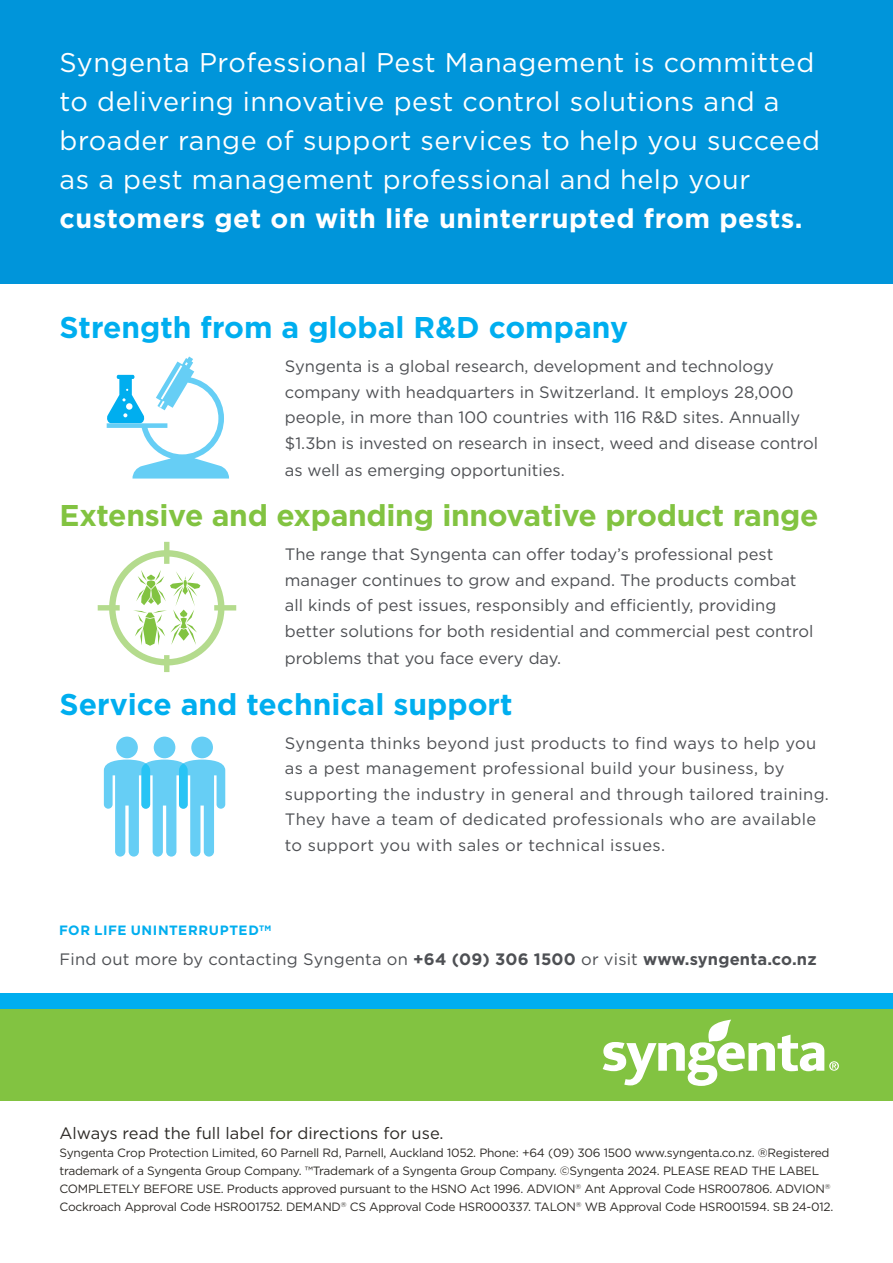
<style>
.page{position:relative;width:893px;height:1263px;background:#fff}
.page>*{position:absolute;margin:0;border:0;box-sizing:border-box;transform-origin:0 0}
.t1{font:700 30px "Gotham";color:#00aeef}
.t2{font:700 30px "Gotham";letter-spacing:-.01em;color:#82c341}
.t3{font:27px/39px "Gotham";letter-spacing:.02em;color:#fff}
.t4{font:700 27px "Gotham";letter-spacing:.02em;color:#fff}
.t5{font:16.5px/25.5px "Gotham";color:#4e5054}
.t6{font:16.5px/25.5px "Gotham";letter-spacing:.02em;color:#4e5054}
.t7{font:16.5px "Gotham";color:#2d2a26}
.t8{font:700 13.5px "Gotham";letter-spacing:.045em;color:#00aeef}
.t9{font:12px/18px "Gotham";letter-spacing:-.02em;color:#2d2a26}
.s1{font-weight:700}
</style>
<div class="page">
<div style="left:0;top:1008px;width:893px;height:93px;background:#82c341"></div>
<svg style="left:603px;top:1019px;width:236px;height:67px"></svg>
<div style="left:0;top:994px;width:893px;height:15px;background:#00aeef"></div>
<div style="left:0;top:0;width:893px;height:284px;background:#0095da"></div>
<svg style="left:98px;top:542px;width:138px;height:130px"></svg>
<svg style="left:106px;top:356px;width:123px;height:122px"></svg>
<div style="left:116px;top:737px;width:22px;height:21px;background:#66cef5;border-radius:11px"></div>
<div style="left:154px;top:737px;width:21px;height:21px;background:#66cef5;border-radius:11px"></div>
<svg style="left:104px;top:760px;width:121px;height:96px"></svg>
<div style="left:191px;top:737px;width:22px;height:21px;background:#66cef5;border-radius:11px"></div>
<h2 class="t3" style="left:60px;top:43px;width:762px">Syngenta Professional Pest Management is committed to delivering innovative pest control solutions and a broader range of support services to help you succeed as a pest management professional and help your</h2>
<h2 class="t4" style="left:60px;top:203px;width:745px">customers get on with life uninterrupted from pests.</h2>
<h1 class="t1" style="left:60px;top:310px;width:570px">Strength from a global R&amp;D company</h1>
<p class="t5" style="left:285px;top:354px;width:535px">Syngenta is a global research, development and technology company with headquarters in Switzerland. It employs 28,000 people, in more than 100 countries with 116 R&amp;D sites. Annually $1.3bn is invested on research in insect, weed and disease control</p>
<p class="t5" style="left:285px;top:457px;width:281px">as well as emerging opportunities.</p>
<h1 class="t2" style="left:60px;top:498px;width:760px">Extensive and expanding innovative product range</h1>
<p class="t5" style="left:285px;top:542px;width:530px">The range that Syngenta can offer today’s professional pest manager continues to grow and expand. The products combat all kinds of pest issues, responsibly and efficiently, providing better solutions for both residential and commercial pest control</p>
<p class="t5" style="left:285px;top:645px;width:278px">problems that you face every day.</p>
<h1 class="t1" style="left:60px;top:686px;width:455px">Service and technical support</h1>
<p class="t6" style="left:285px;top:730px;width:546px">Syngenta thinks beyond just products to find ways to help you as a pest management professional build your business, by supporting the industry in general and through tailored training.<br>They have a team of dedicated professionals who are available to support you with sales or technical issues.</p>
<p class="t8" style="left:59px;top:922px;width:214px">FOR LIFE UNINTERRUPTED<sup>TM</sup></p>
<p class="t5" style="left:60px;top:946px;width:759px">Find out more by contacting Syngenta on <span class="s1">+64 (09) 306 1500</span> or visit <span class="s1">www.syngenta.co.nz</span></p>
<p class="t7" style="left:60px;top:1124px;width:386px">Always read the full label for directions for use.</p>
<p class="t9" style="left:60px;top:1143px;width:775px">Syngenta Crop Protection Limited, 60 Parnell Rd, Parnell, Auckland 1052. Phone: +64 (09) 306 1500 www.syngenta.co.nz. ®Registered trademark of a Syngenta Group Company. ™Trademark of a Syngenta Group Company. ©Syngenta 2024. PLEASE READ THE LABEL COMPLETELY BEFORE USE. Products approved pursuant to the HSNO Act 1996. ADVION<sup>®</sup> Ant Approval Code HSR007806. ADVION<sup>® </sup>Cockroach Approval Code HSR001752. DEMAND<sup>®</sup> CS Approval Code HSR000337. TALON<sup>®</sup> WB Approval Code HSR001594. SB 24-012.</p>
</div>
